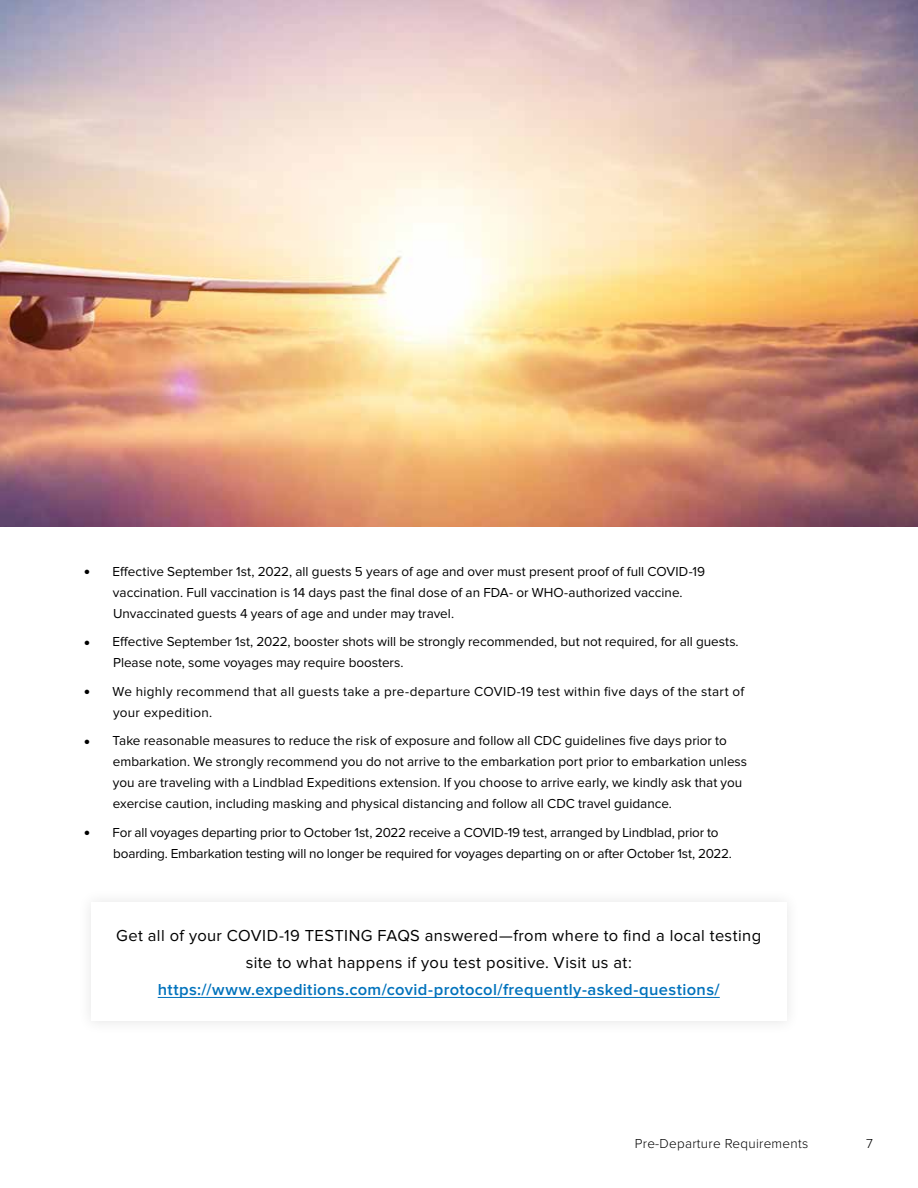
<style>
.page{position:relative;width:918px;height:1188px;background:#fff}
.page>*{position:absolute;margin:0;border:0;box-sizing:border-box;transform-origin:0 0}
.t1{font:16.5px/27px "Proxima Nova";letter-spacing:.025em;color:#000;text-align:center}
.t2{font:600 16.5px "Proxima Nova";letter-spacing:.025em;color:#0072bc}
.t3{font:13.5px/21px "Proxima Nova";color:#000}
.t4{font:13.5px/21px "Proxima Nova";letter-spacing:.02em;color:#000}
.t5{font:300 13.5px "Proxima Nova";letter-spacing:.02em;color:#000}
.s1{font-weight:600;font-size:7.5px}
</style>
<div class="page">
<img style="left:0;top:0;width:918px;height:526px">
<div style="left:76px;top:888px;width:725px;height:148px;background:#fbfbfb"></div>
<div style="left:91px;top:903px;width:695px;height:118px;background:#fff"></div>
<hr style="left:158px;top:997px;width:562px;height:1px;background:#0072bc">
<p class="t3" style="left:113px;top:561px;width:594px;text-indent:-28px"><span class="s1">●</span> Effective September 1st, 2022, all guests 5 years of age and over must present proof of full COVID-19 vaccination. Full vaccination is 14 days past the final dose of an FDA- or WHO-authorized vaccine.<br>Unvaccinated guests 4 years of age and under may travel.</p>
<p class="t3" style="left:113px;top:632px;width:627px;text-indent:-29px"><span class="s1">●</span> Effective September 1st, 2022, booster shots will be strongly recommended, but not required, for all guests.<br>Please note, some voyages may require boosters.</p>
<p class="t4" style="left:113px;top:681px;width:633px;text-indent:-28px"><span class="s1">●</span> We highly recommend that all guests take a pre-departure COVID-19 test within five days of the start of your expedition.</p>
<p class="t3" style="left:113px;top:731px;width:636px;text-indent:-28px"><span class="s1">●</span> Take reasonable measures to reduce the risk of exposure and follow all CDC guidelines five days prior to embarkation. We strongly recommend you do not arrive to the embarkation port prior to embarkation unless you are traveling with a Lindblad Expeditions extension. If you choose to arrive early, we kindly ask that you exercise caution, including masking and physical distancing and follow all CDC travel guidance.</p>
<p class="t3" style="left:113px;top:822px;width:620px;text-indent:-29px"><span class="s1">●</span> For all voyages departing prior to October 1st, 2022 receive a COVID-19 test, arranged by Lindblad, prior to boarding. Embarkation testing will no longer be required for voyages departing on or after October 1st, 2022.</p>
<p class="t1" style="left:116px;top:923px;width:647px">Get all of your COVID-19 TESTING FAQS answered—from where to find a local testing site to what happens if you test positive. Visit us at:</p>
<p class="t2" style="left:158px;top:980px;width:564px">https://www.expeditions.com/covid-protocol/frequently-asked-questions/</p>
<p class="t5" style="left:635px;top:1136px;width:175px">Pre-Departure Requirements</p>
<p class="t5" style="left:866px;top:1136px;width:8px">7</p>
</div>
